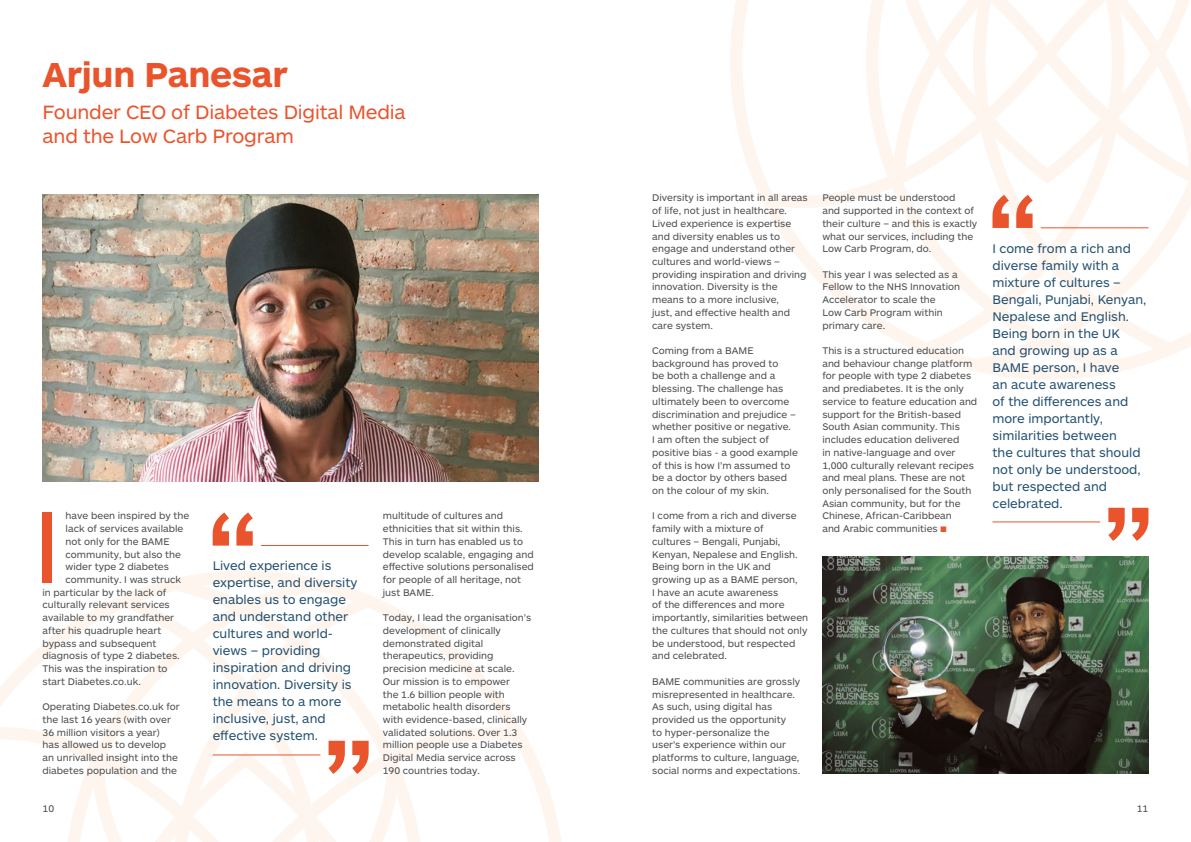
<style>
.page{position:relative;width:1191px;height:842px;background:#fff}
.page>*{position:absolute;margin:0;border:0;box-sizing:border-box;transform-origin:0 0}
.t1{font:105.5px "ARS Maquette";color:#ea542c}
.t2{font:700 36px "ARS Maquette";letter-spacing:-.01em;color:#ea542c}
.t3{font:20px/24px "ARS Maquette";letter-spacing:-.01em;color:#ea542c}
.t4{font:13px/17px "ARS Maquette";color:#235070}
.t5{font:10px/12.7px "ARS Maquette";color:#4b4c4d}
.s1{color:#ea542c}
</style>
<div class="page">
<svg style="left:730px;top:0;width:461px;height:380px"></svg>
<svg style="left:0;top:570px;width:561px;height:272px"></svg>
<img style="left:43px;top:195px;width:496px;height:286px">
<hr style="left:261px;top:545px;width:108px;height:1px;background:#ea542c">
<svg style="left:213px;top:512px;width:40px;height:34px"></svg>
<hr style="left:213px;top:755px;width:107px;height:1px;background:#ea542c">
<svg style="left:328px;top:741px;width:41px;height:33px"></svg>
<hr style="left:1040px;top:228px;width:108px;height:1px;background:#ea542c">
<svg style="left:992px;top:195px;width:40px;height:33px"></svg>
<hr style="left:992px;top:522px;width:108px;height:1px;background:#ea542c">
<svg style="left:1108px;top:508px;width:40px;height:33px"></svg>
<img style="left:822px;top:557px;width:326px;height:217px">
<p class="t2" style="left:43px;top:51px;width:247px">Arjun Panesar</p>
<p class="t3" style="left:43px;top:99px;width:365px">Founder CEO of Diabetes Digital Media and the Low Carb Program</p>
<p class="t1" style="left:33px;top:479px;width:30px">I</p>
<p class="t5" style="left:66px;top:509px;width:125px">have been inspired by the</p>
<p class="t5" style="left:66px;top:522px;width:119px">lack of services available</p>
<p class="t5" style="left:66px;top:535px;width:106px">not only for the BAME</p>
<p class="t5" style="left:66px;top:547px;width:117px">community, but also the</p>
<p class="t5" style="left:66px;top:560px;width:105px">wider type 2 diabetes</p>
<p class="t5" style="left:66px;top:573px;width:117px">community. I was struck</p>
<p class="t5" style="left:43px;top:585px;width:125px">in particular by the lack of</p>
<p class="t5" style="left:43px;top:598px;width:129px">culturally relevant services</p>
<p class="t5" style="left:43px;top:611px;width:133px">available to my grandfather</p>
<p class="t5" style="left:43px;top:624px;width:120px">after his quadruple heart</p>
<p class="t5" style="left:43px;top:636px;width:115px">bypass and subsequent</p>
<p class="t5" style="left:43px;top:649px;width:139px">diagnosis of type 2 diabetes.</p>
<p class="t5" style="left:43px;top:662px;width:127px">This was the inspiration to</p>
<p class="t5" style="left:43px;top:674px;width:100px">start Diabetes.co.uk.</p>
<p class="t5" style="left:43px;top:700px;width:139px">Operating Diabetes.co.uk for the last 16 years (with over<br>36 million visitors a year)<br>has allowed us to develop an unrivalled insight into the diabetes population and the</p>
<p class="t4" style="left:213px;top:557px;width:146px">Lived experience is expertise, and diversity enables us to engage and understand other cultures and world&shy;views – providing inspiration and driving innovation. Diversity is the means to a more inclusive, just, and effective system.</p>
<p class="t5" style="left:383px;top:509px;width:153px">multitude of cultures and ethnicities that sit within this.<br>This in turn has enabled us to develop scalable, engaging and effective solutions personalised for people of all heritage, not just BAME.</p>
<p class="t5" style="left:383px;top:611px;width:150px">Today, I lead the organisation’s development of clinically demonstrated digital therapeutics, providing precision medicine at scale.<br>Our mission is to empower<br>the 1.6 billion people with metabolic health disorders with evidence-based, clinically validated solutions. Over 1.3 million people use a Diabetes<br>Digital Media service across<br>190 countries today.</p>
<p class="t5" style="left:652px;top:191px;width:157px">Diversity is important in all areas of life, not just in healthcare.<br>Lived experience is expertise and diversity enables us to engage and understand other cultures and world-views – providing inspiration and driving innovation. Diversity is the means to a more inclusive,<br>just, and effective health and care system.</p>
<p class="t5" style="left:652px;top:344px;width:147px">Coming from a BAME background has proved to<br>be both a challenge and a blessing. The challenge has ultimately been to overcome discrimination and prejudice – whether positive or negative.<br>I am often the subject of positive bias - a good example of this is how I’m assumed to be a doctor by others based on the colour of my skin.</p>
<p class="t5" style="left:652px;top:509px;width:157px">I come from a rich and diverse family with a mixture of<br>cultures – Bengali, Punjabi,<br>Kenyan, Nepalese and English.<br>Being born in the UK and growing up as a BAME person,<br>I have an acute awareness<br>of the differences and more importantly, similarities between the cultures that should not only be understood, but respected and celebrated.</p>
<p class="t5" style="left:652px;top:674px;width:149px">BAME communities are grossly misrepresented in healthcare.<br>As such, using digital has provided us the opportunity<br>to hyper-personalize the user’s experience within our platforms to culture, language, social norms and expectations.</p>
<p class="t5" style="left:822px;top:191px;width:156px">People must be understood<br>and supported in the context of their culture – and this is exactly what our services, including the<br>Low Carb Program, do.</p>
<p class="t5" style="left:822px;top:267px;width:139px">This year I was selected as a<br>Fellow to the NHS Innovation<br>Accelerator to scale the<br>Low Carb Program within primary care.</p>
<p class="t5" style="left:822px;top:344px;width:156px">This is a structured education and behaviour change platform for people with type 2 diabetes and prediabetes. It is the only service to feature education and support for the British-based<br>South Asian community. This includes education delivered<br>in native-language and over<br>1,000 culturally relevant recipes and meal plans. These are not only personalised for the South<br>Asian community, but for the<br>Chinese, African-Caribbean<br>and Arabic communities <span class="s1">■</span></p>
<p class="t4" style="left:992px;top:239px;width:155px">I come from a rich and diverse family with a mixture of cultures –<br>Bengali, Punjabi, Kenyan,<br>Nepalese and English.<br>Being born in the UK and growing up as a<br>BAME person, I have<br>an acute awareness<br>of the differences and more importantly, similarities between<br>the cultures that should not only be understood, but respected and celebrated.</p>
<p class="t5" style="left:43px;top:802px;width:13px">10</p>
<p class="t5" style="left:1136px;top:802px;width:13px">11</p>
</div>
